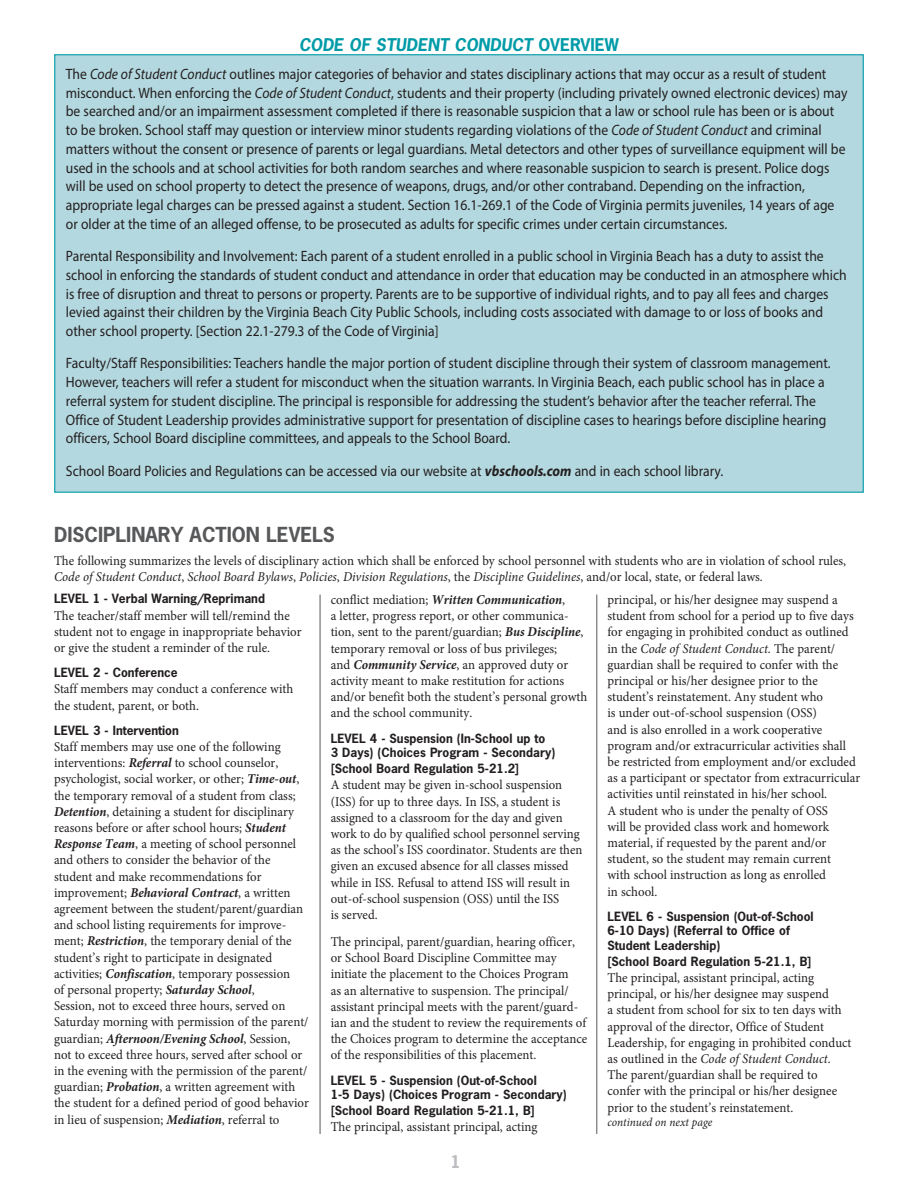
<style>
.page{position:relative;width:918px;height:1188px;background:#fff}
.page>*{position:absolute;margin:0;border:0;box-sizing:border-box;transform-origin:0 0}
.t1{font:700 19.5px "News Gothic Std";color:#57585a}
.t2{font:italic 700 16.5px "News Gothic Std";color:#009ba8}
.t3{font:700 16.5px "News Gothic Std";color:#bcbdc0}
.t4{font:15px/18.8px "Myriad Pro";color:#231f20;scale:.91 1}
.t5{font:13.5px/16.2px "Minion Pro";color:#231f20;scale:.95 1}
.t6{font:13.5px/16.2px "Minion Pro";color:#231f20;scale:.94 1}
.t7{font:700 12px/14.4px "News Gothic Std";color:#231f20}
.t8{font:italic 12px "Minion Pro";color:#231f20;scale:.95 1}
.s1{font-style:normal}
.s2{font-style:italic}
.s3{font-weight:700;font-style:italic}
</style>
<div class="page">
<div style="left:54px;top:54px;width:810px;height:439px;background:#b4d8df;border:1px solid #009ba8"></div>
<hr style="left:320px;top:595px;width:1px;height:539px;background:#57585a">
<hr style="left:596px;top:595px;width:1px;height:539px;background:#57585a">
<p class="t2" style="left:299px;top:34px;width:321px">CODE OF STUDENT CONDUCT <span class="s1">overView</span></p>
<p class="t4" style="left:66px;top:64px;width:860px">The <span class="s2">Code of Student Conduct</span> outlines major categories of behavior and states disciplinary actions that may occur as a result of student misconduct. When enforcing the <span class="s2">Code of Student Conduct</span>, students and their property (including privately owned electronic devices) may be searched and/or an impairment assessment completed if there is reasonable suspicion that a law or school rule has been or is about to be broken. School staff may question or interview minor students regarding violations of the <span class="s2">Code of Student Conduct</span> and criminal matters without the consent or presence of parents or legal guardians. Metal detectors and other types of surveillance equipment will be used in the schools and at school activities for both random searches and where reasonable suspicion to search is present. Police dogs will be used on school property to detect the presence of weapons, drugs, and/or other contraband. Depending on the infraction, appropriate legal charges can be pressed against a student. Section 16.1-269.1 of the Code of Virginia permits juveniles, 14 years of age or older at the time of an alleged offense, to be prosecuted as adults for specific crimes under certain circumstances.</p>
<p class="t4" style="left:66px;top:246px;width:860px">Parental Responsibility and Involvement: Each parent of a student enrolled in a public school in Virginia Beach has a duty to assist the school in enforcing the standards of student conduct and attendance in order that education may be conducted in an atmosphere which is free of disruption and threat to persons or property. Parents are to be supportive of individual rights, and to pay all fees and charges levied against their children by the Virginia Beach City Public Schools, including costs associated with damage to or loss of books and other school property. [Section 22.1-279.3 of the Code of Virginia]</p>
<p class="t4" style="left:66px;top:354px;width:842px">Faculty/Staff Responsibilities: Teachers handle the major portion of student discipline through their system of classroom management.<br>However, teachers will refer a student for misconduct when the situation warrants. In Virginia Beach, each public school has in place a referral system for student discipline. The principal is responsible for addressing the student’s behavior after the teacher referral. The Office of Student Leadership provides administrative support for presentation of discipline cases to hearings before discipline hearing officers, School Board discipline committees, and appeals to the School Board.</p>
<p class="t4" style="left:66px;top:461px;width:724px">School Board Policies and Regulations can be accessed via our website at <span class="s3">vbschools.com</span> and in each school library.</p>
<h1 class="t1" style="left:54px;top:521px;width:282px">DISCIPLINARY ACTION LEVELS</h1>
<p class="t5" style="left:54px;top:552px;width:835px">The following summarizes the levels of disciplinary action which shall be enforced by school personnel with students who are in violation of school rules,<br><span class="s2">Code of Student Conduct</span>, <span class="s2">School Board Bylaws</span>, <span class="s2">Policies</span>, <span class="s2">Division Regulations</span>, the <span class="s2">Discipline Guidelines</span>, and/or local, state, or federal laws.</p>
<p class="t7" style="left:54px;top:592px;width:213px">Level 1 - Verbal Warning/Reprimand</p>
<p class="t5" style="left:54px;top:607px;width:262px">The teacher/staff member will tell/remind the student not to engage in inappropriate behavior or give the student a reminder of the rule.</p>
<p class="t7" style="left:54px;top:665px;width:125px">Level 2 - Conference</p>
<p class="t5" style="left:54px;top:681px;width:253px">Staff members may conduct a conference with the student, parent, or both.</p>
<p class="t7" style="left:54px;top:723px;width:126px">Level 3 - Intervention</p>
<p class="t5" style="left:54px;top:739px;width:270px">Staff members may use one of the following interventions: <span class="s3">Referral</span> to school counselor, psychologist, social worker, or other; <span class="s3">Time-out</span>, the temporary removal of a student from class; <span class="s3">Detention</span>, detaining a student for disciplinary reasons before or after school hours; <span class="s3">Student Response Team</span>, a meeting of school personnel and others to consider the behavior of the student and make recommendations for improvement; <span class="s3">Behavioral Contract</span>, a written agreement between the student/parent/guardian and school listing requirements for improve&shy;ment; <span class="s3">Restriction</span>, the temporary denial of the student’s right to participate in designated activities; <span class="s3">Confiscation</span>, temporary possession<br>of personal property; <span class="s3">Saturday School</span>,<br>Session, not to exceed three hours, served on Saturday morning with permission of the parent/ guardian; <span class="s3">Afternoon/Evening School</span>, Session, not to exceed three hours, served after school or in the evening with the permission of the parent/ guardian; <span class="s3">Probation</span>, a written agreement with the student for a defined period of good behavior in lieu of suspension; <span class="s3">Mediation</span>, referral to</p>
<p class="t5" style="left:331px;top:592px;width:271px">conflict mediation; <span class="s3">Written Communication</span>,<br>a letter, progress report, or other communica&shy;tion, sent to the parent/guardian; <span class="s3">Bus Discipline</span>, temporary removal or loss of bus privileges;<br>and <span class="s3">Community Service</span>, an approved duty or activity meant to make restitution for actions and/or benefit both the student’s personal growth and the school community.</p>
<p class="t7" style="left:331px;top:731px;width:226px">Level 4 - Suspension (In-School up to<br>3 Days) (Choices Program - Secondary)</p>
<p class="t7" style="left:331px;top:761px;width:190px">[School Board Regulation 5-21.2]</p>
<p class="t6" style="left:331px;top:777px;width:269px">A student may be given in-school suspension (ISS) for up to three days. In ISS, a student is assigned to a classroom for the day and given work to do by qualified school personnel serving as the school’s ISS coordinator. Students are then given an excused absence for all classes missed while in ISS. Refusal to attend ISS will result in out-of-school suspension (OSS) until the ISS<br>is served.</p>
<p class="t5" style="left:331px;top:934px;width:271px">The principal, parent/guardian, hearing officer, or School Board Discipline Committee may initiate the placement to the Choices Program<br>as an alternative to suspension. The principal/ assistant principal meets with the parent/guard&shy;ian and the student to review the requirements of the Choices program to determine the acceptance of the responsibilities of this placement.</p>
<p class="t7" style="left:331px;top:1073px;width:238px">Level 5 - Suspension (Out-of-School<br>1-5 Days) (Choices Program - Secondary)</p>
<p class="t7" style="left:331px;top:1103px;width:206px">[School Board Regulation 5-21.1, B]</p>
<p class="t5" style="left:331px;top:1119px;width:219px">The principal, assistant principal, acting</p>
<p class="t5" style="left:608px;top:592px;width:267px">principal, or his/her designee may suspend a student from school for a period up to five days for engaging in prohibited conduct as outlined in the <span class="s2">Code of Student Conduct</span>. The parent/ guardian shall be required to confer with the principal or his/her designee prior to the student’s reinstatement. Any student who<br>is under out-of-school suspension (OSS)<br>and is also enrolled in a work cooperative program and/or extracurricular activities shall be restricted from employment and/or excluded as a participant or spectator from extracurricular activities until reinstated in his/her school.<br>A student who is under the penalty of OSS<br>will be provided class work and homework material, if requested by the parent and/or student, so the student may remain current<br>with school instruction as long as enrolled<br>in school.</p>
<p class="t7" style="left:608px;top:909px;width:208px">Level 6 - Suspension (Out-of-School<br>6-10 Days) (Referral to Office of<br>Student Leadership)</p>
<p class="t7" style="left:608px;top:954px;width:206px">[School Board Regulation 5-21.1, B]</p>
<p class="t5" style="left:608px;top:970px;width:258px">The principal, assistant principal, acting principal, or his/her designee may suspend<br>a student from school for six to ten days with approval of the director, Office of Student Leadership, for engaging in prohibited conduct as outlined in the <span class="s2">Code of Student Conduct</span>.<br>The parent/guardian shall be required to confer with the principal or his/her designee prior to the student’s reinstatement.</p>
<p class="t8" style="left:608px;top:1114px;width:112px">continued on next page</p>
<p class="t3" style="left:451px;top:1151px;width:12px">1</p>
</div>
